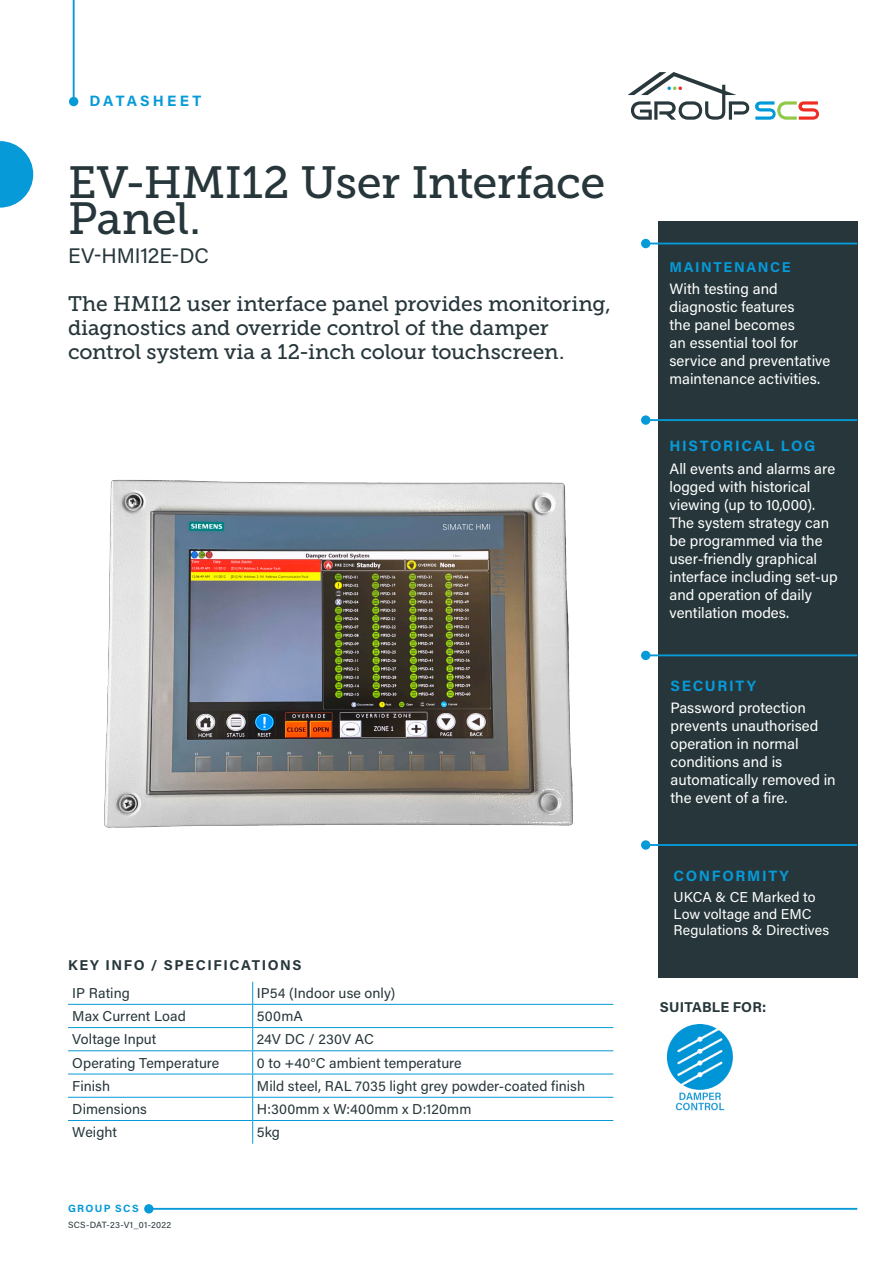
<style>
.page{position:relative;width:893px;height:1263px;background:#fff}
.page>*{position:absolute;margin:0;border:0;box-sizing:border-box;transform-origin:0 0}
.Product_title{font:45px/36px "Museo Slab 500";letter-spacing:-.01em;color:#26363a}
.Product_title-2{font:21px/24px "Museo Slab 500";letter-spacing:-.01em;color:#26363a}
.Product_title-3{font:21px "Acumin Pro";letter-spacing:-.005em;color:#26363a}
.t1{font:15px/18px "Acumin Pro";color:#fff}
.Subhead_1{font:700 15px "Acumin Pro";letter-spacing:.11em;color:#069ad9}
.Body_text{font:700 15px "Acumin Pro";letter-spacing:.21em;color:#069ad9}
.Body_text-2{font:14.25px "Acumin Pro";letter-spacing:.005em;color:#26363a}
.Body_text-3{font:14.25px/16.5px "Acumin Pro";color:#fff}
.Subhead_1-2{font:700 14.25px "Acumin Pro";letter-spacing:.11em;color:#26363a}
.Body_sub{font:700 14.25px "Acumin Pro";letter-spacing:.01em;color:#26363a}
.Subhead_1-3{font:700 14.25px "Acumin Pro";letter-spacing:.11em;color:#069ad9}
.t2{font:700 10.5px "Acumin Pro";letter-spacing:.125em;color:#069ad9}
.t3{font:9px "Acumin Pro";letter-spacing:.03em;color:#26363a}
</style>
<div class="page">
<img style="left:104px;top:479px;width:469px;height:349px">
<div style="left:658px;top:222px;width:199px;height:756px;background:#26363a"></div>
<hr style="left:646px;top:243px;width:211px;height:1px;background:#069ad9">
<div style="left:641px;top:239px;width:9px;height:9px;background:#069ad9;border-radius:50%"></div>
<hr style="left:646px;top:654px;width:211px;height:2px;background:#069ad9">
<div style="left:641px;top:651px;width:9px;height:9px;background:#069ad9;border-radius:50%"></div>
<hr style="left:646px;top:419px;width:211px;height:2px;background:#069ad9">
<div style="left:641px;top:415px;width:9px;height:10px;background:#069ad9;border-radius:50%"></div>
<hr style="left:646px;top:844px;width:211px;height:2px;background:#069ad9">
<div style="left:641px;top:840px;width:9px;height:10px;background:#069ad9;border-radius:50%"></div>
<hr style="left:68px;top:1004px;width:185px;height:1px;background:#069ad9">
<hr style="left:253px;top:1004px;width:360px;height:1px;background:#069ad9">
<hr style="left:68px;top:1027px;width:185px;height:1px;background:#069ad9">
<hr style="left:253px;top:1027px;width:360px;height:1px;background:#069ad9">
<hr style="left:68px;top:1050px;width:185px;height:1px;background:#069ad9">
<hr style="left:253px;top:1050px;width:360px;height:1px;background:#069ad9">
<hr style="left:68px;top:1074px;width:185px;height:1px;background:#069ad9">
<hr style="left:253px;top:1074px;width:360px;height:1px;background:#069ad9">
<hr style="left:68px;top:1097px;width:185px;height:1px;background:#069ad9">
<hr style="left:253px;top:1097px;width:360px;height:1px;background:#069ad9">
<hr style="left:68px;top:1120px;width:185px;height:1px;background:#069ad9">
<hr style="left:253px;top:1120px;width:360px;height:1px;background:#069ad9">
<svg style="left:252px;top:982px;width:1px;height:162px"></svg>
<svg style="left:0;top:141px;width:34px;height:67px"></svg>
<hr style="left:149px;top:1208px;width:708px;height:2px;background:#069ad9">
<div style="left:144px;top:1204px;width:10px;height:9px;background:#069ad9;border-radius:50%"></div>
<hr style="left:73px;top:0;width:2px;height:102px;background:#069ad9">
<div style="left:69px;top:97px;width:9px;height:9px;background:#069ad9;border-radius:50%"></div>
<img style="left:668px;top:1024px;width:65px;height:87px">
<svg style="left:755px;top:101px;width:64px;height:19px"></svg>
<svg style="left:628px;top:72px;width:121px;height:48px"></svg>
<p class="Body_text" style="left:89px;top:90px;width:113px">DATASHEET</p>
<p class="Product_title" style="left:68px;top:164px;width:539px">EV-HMI12 User Interface<br>Panel.</p>
<p class="Product_title-3" style="left:68px;top:241px;width:143px">EV-HMI12E-DC</p>
<p class="Product_title-2" style="left:68px;top:292px;width:544px">The HMI12 user interface panel provides monitoring, diagnostics and override control of the damper control system via a 12-inch colour touchscreen.</p>
<p class="Subhead_1-2" style="left:68px;top:955px;width:235px">KEY INFO / SPECIFICATIONS</p>
<p class="Body_text-2" style="left:72px;top:983px;width:59px">IP Rating</p>
<p class="Body_text-2" style="left:257px;top:983px;width:140px">IP54 (Indoor use only)</p>
<p class="Body_text-2" style="left:72px;top:1006px;width:115px">Max Current Load</p>
<p class="Body_text-2" style="left:257px;top:1006px;width:48px">500mA</p>
<p class="Body_text-2" style="left:72px;top:1029px;width:86px">Voltage Input</p>
<p class="Body_text-2" style="left:257px;top:1029px;width:118px">24V DC / 230V AC</p>
<p class="Body_text-2" style="left:72px;top:1053px;width:149px">Operating Temperature</p>
<p class="Body_text-2" style="left:257px;top:1053px;width:206px">0 to +40°C ambient temperature</p>
<p class="Body_text-2" style="left:72px;top:1076px;width:39px">Finish</p>
<p class="Body_text-2" style="left:257px;top:1076px;width:330px">Mild steel, RAL 7035 light grey powder-coated finish</p>
<p class="Body_text-2" style="left:72px;top:1099px;width:76px">Dimensions</p>
<p class="Body_text-2" style="left:257px;top:1099px;width:216px">H:300mm x W:400mm x D:120mm</p>
<p class="Body_text-2" style="left:72px;top:1122px;width:46px">Weight</p>
<p class="Body_text-2" style="left:257px;top:1122px;width:25px">5kg</p>
<p class="t2" style="left:68px;top:1201px;width:72px">GROUP SCS</p>
<p class="t3" style="left:68px;top:1219px;width:105px">SCS-DAT-23-V1_01-2022</p>
<p class="Subhead_1-3" style="left:669px;top:257px;width:123px">MAINTENANCE</p>
<p class="t1" style="left:669px;top:279px;width:162px">With testing and diagnostic features<br>the panel becomes<br>an essential tool for service and preventative maintenance activities.</p>
<p class="Subhead_1" style="left:669px;top:435px;width:148px">HISTORICAL LOG</p>
<p class="t1" style="left:669px;top:459px;width:170px">All events and alarms are logged with historical viewing (up to 10,000).<br>The system strategy can be programmed via the user-friendly graphical interface including set-up and operation of daily ventilation modes.</p>
<p class="Subhead_1" style="left:670px;top:675px;width:87px">SECURITY</p>
<p class="t1" style="left:670px;top:698px;width:167px">Password protection prevents unauthorised operation in normal conditions and is automatically removed in the event of a fire.</p>
<p class="Subhead_1" style="left:674px;top:865px;width:117px">CONFORMITY</p>
<p class="Body_text-3" style="left:674px;top:888px;width:157px">UKCA &amp; CE Marked to<br>Low voltage and EMC<br>Regulations &amp; Directives</p>
<p class="Body_sub" style="left:660px;top:996px;width:108px">SUITABLE FOR:</p>
</div>
